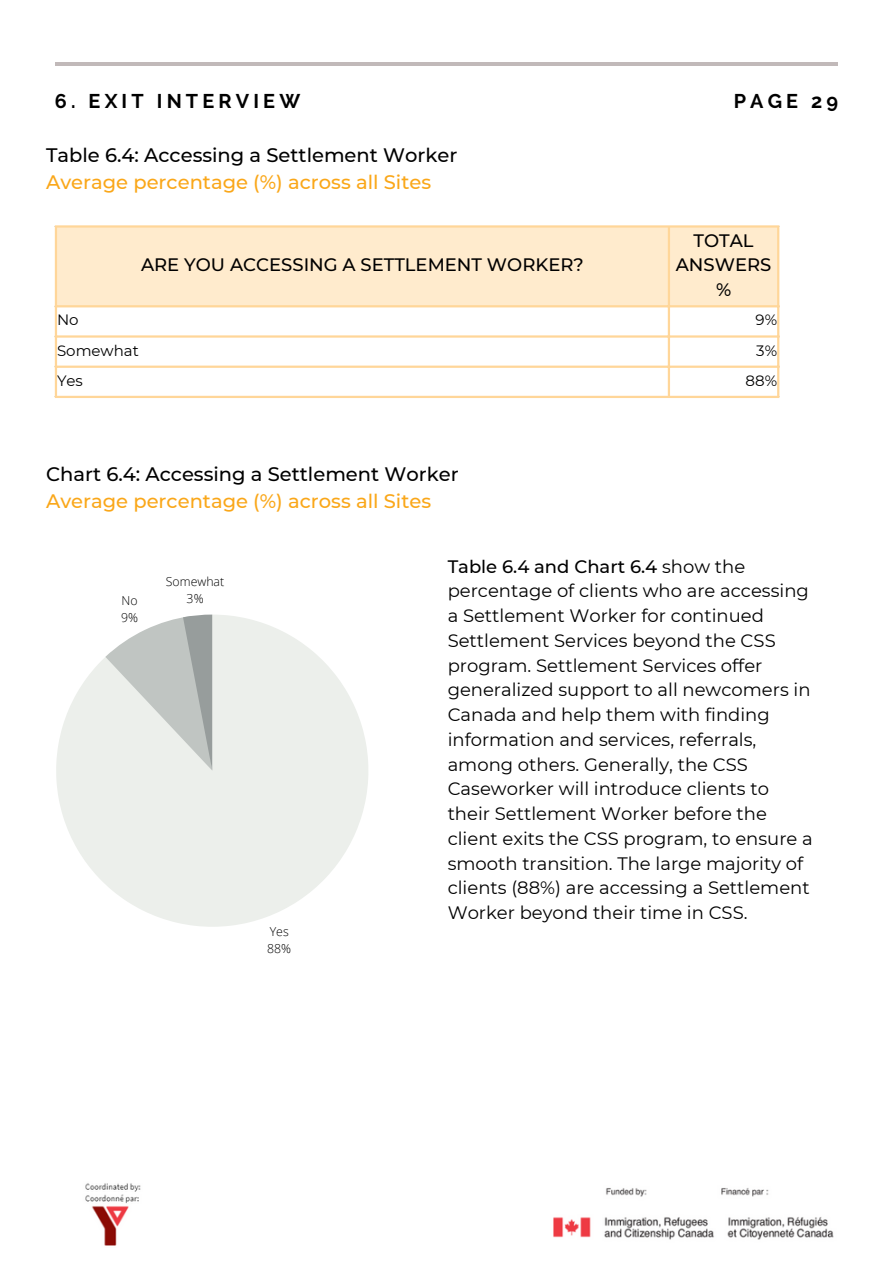
<style>
.page{position:relative;width:893px;height:1264px;background:#fff}
.page>*{position:absolute;margin:0;border:0;box-sizing:border-box;transform-origin:0 0}
.t1{font:700 19.8px "Raleway";letter-spacing:.21em;color:#000}
.t2{font:500 19.5px "Montserrat";color:#000}
.t3{font:500 19.5px "Montserrat";color:#faa719}
.t4{font:18px/24.8px "Montserrat";color:#000}
.t5{font:500 18px/24.8px "Montserrat";color:#000;text-align:center}
.t6{font:15px "Montserrat";color:#000}
.t7{font:300 12.3px/16.8px "Open Sans";color:#000}
.s1{font-weight:500}
</style>
<div class="page">
<hr style="left:55px;top:62px;width:782px;height:4px;background:#c1b9b9">
<img style="left:85px;top:1183px;width:56px;height:63px">
<img style="left:553px;top:1188px;width:281px;height:52px">
<svg style="left:56px;top:614px;width:312px;height:312px;fill:#ecefeb"></svg>
<svg style="left:105px;top:614px;width:107px;height:156px"></svg>
<div style="left:57px;top:227px;width:720px;height:78px;background:#ffebcd"></div>
<hr style="left:55px;top:227px;width:2px;height:169px;background:#ffd699">
<hr style="left:667px;top:227px;width:3px;height:169px;background:#ffd699">
<hr style="left:777px;top:227px;width:2px;height:169px;background:#ffd699">
<hr style="left:55px;top:225px;width:724px;height:2px;background:#ffd699">
<hr style="left:55px;top:305px;width:724px;height:2px;background:#ffd699">
<hr style="left:55px;top:335px;width:724px;height:2px;background:#ffd699">
<hr style="left:55px;top:365px;width:724px;height:3px;background:#ffd699">
<hr style="left:55px;top:396px;width:724px;height:2px;background:#ffd699">
<p class="t1" style="left:55px;top:89px;width:247px">6. EXIT INTERVIEW</p>
<p class="t1" style="left:733px;top:89px;width:106px">PAGE 29</p>
<p class="t2" style="left:46px;top:143px;width:413px">Table 6.4: Accessing a Settlement Worker</p>
<p class="t3" style="left:46px;top:170px;width:386px">Average percentage (%) across all Sites</p>
<p class="t5" style="left:141px;top:252px;width:444px">ARE YOU ACCESSING A SETTLEMENT WORKER?</p>
<p class="t5" style="left:675px;top:228px;width:97px">TOTAL<br>ANSWERS %</p>
<p class="t6" style="left:57px;top:311px;width:23px">No</p>
<p class="t6" style="left:755px;top:311px;width:23px">9%</p>
<p class="t6" style="left:57px;top:341px;width:83px">Somewhat</p>
<p class="t6" style="left:756px;top:341px;width:22px">3%</p>
<p class="t6" style="left:57px;top:371px;width:27px">Yes</p>
<p class="t6" style="left:745px;top:371px;width:33px">88%</p>
<p class="t2" style="left:46px;top:462px;width:414px">Chart 6.4: Accessing a Settlement Worker</p>
<p class="t3" style="left:46px;top:489px;width:386px">Average percentage (%) across all Sites</p>
<p class="t7" style="left:121px;top:591px;width:18px">No<br>9%</p>
<p class="t7" style="left:166px;top:572px;width:60px;text-align:center">Somewhat<br>3%</p>
<p class="t7" style="left:267px;top:923px;width:25px">Yes<br>88%</p>
<p class="t4" style="left:447px;top:554px;width:366px"><span class="s1">Table 6.4 and Chart 6.4</span> show the percentage of clients who are accessing a Settlement Worker for continued Settlement Services beyond the CSS program. Settlement Services offer generalized support to all newcomers in Canada and help them with finding information and services, referrals, among others. Generally, the CSS Caseworker will introduce clients to their Settlement Worker before the client exits the CSS program, to ensure a smooth transition. The large majority of clients (88%) are accessing a Settlement Worker beyond their time in CSS.</p>
</div>
